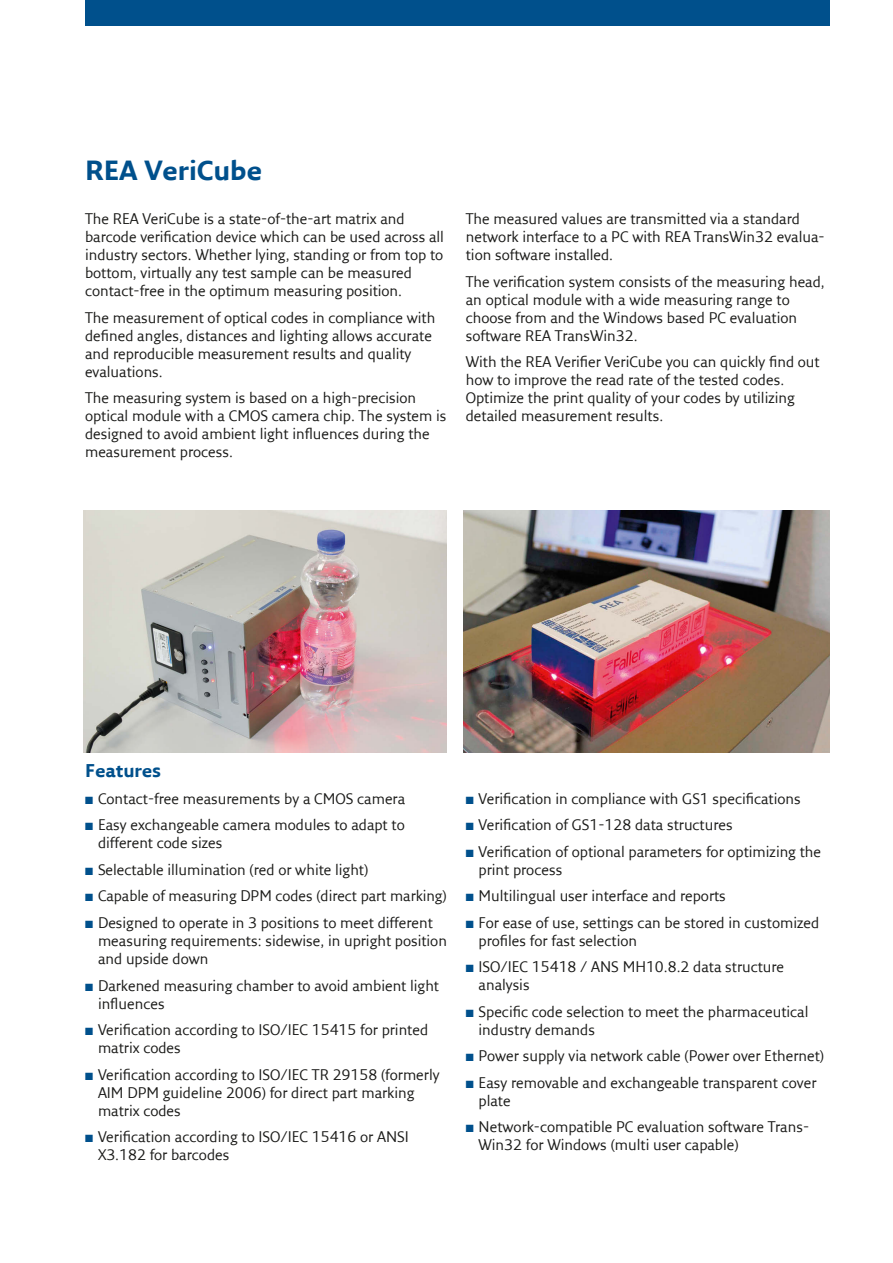
<style>
.page{position:relative;width:893px;height:1263px;background:#fff}
.page>*{position:absolute;margin:0;border:0;box-sizing:border-box;transform-origin:0 0}
.t1{font:700 27px "Fresco Sans LF";color:#00508c}
.t2{font:700 18px "Fresco Sans LF";color:#00508c}
.t3{font:15px/18px "Fresco Sans LF";color:#1a1a18}
.s1{color:#00508c}
</style>
<div class="page">
<div style="left:85px;top:0;width:744px;height:26px;background:#00508c"></div>
<img style="left:83px;top:510px;width:364px;height:243px">
<img style="left:464px;top:510px;width:365px;height:243px">
<h1 class="t1" style="left:85px;top:159px;width:179px">REA VeriCube</h1>
<p class="t3" style="left:85px;top:211px;width:360px">The REA VeriCube is a state-of-the-art matrix and barcode verification device which can be used across all industry sectors. Whether lying, standing or from top to bottom, virtually any test sample can be measured contact-free in the optimum measuring position.</p>
<p class="t3" style="left:85px;top:310px;width:352px">The measurement of optical codes in compliance with defined angles, distances and lighting allows accurate and reproducible measurement results and quality evaluations.</p>
<p class="t3" style="left:85px;top:390px;width:363px">The measuring system is based on a high-precision optical module with a CMOS camera chip. The system is designed to avoid ambient light influences during the measurement process.</p>
<p class="t3" style="left:466px;top:211px;width:360px">The measured values are transmitted via a standard network interface to a PC with REA TransWin32 evalua&shy;tion software installed.</p>
<p class="t3" style="left:466px;top:274px;width:360px">The verification system consists of the measuring head, an optical module with a wide measuring range to choose from and the Windows based PC evaluation software REA TransWin32.</p>
<p class="t3" style="left:466px;top:354px;width:355px">With the REA Verifier VeriCube you can quickly find out how to improve the read rate of the tested codes.<br>Optimize the print quality of your codes by utilizing detailed measurement results.</p>
<p class="t2" style="left:85px;top:763px;width:77px">Features</p>
<p class="t3" style="left:85px;top:791px;width:321px"><span class="s1">■</span> Contact-free measurements by a CMOS camera</p>
<p class="t3" style="left:98px;top:817px;width:308px;text-indent:-13px"><span class="s1">■</span> Easy exchangeable camera modules to adapt to different code sizes</p>
<p class="t3" style="left:85px;top:862px;width:285px"><span class="s1">■</span> Selectable illumination (red or white light)</p>
<p class="t3" style="left:85px;top:888px;width:363px"><span class="s1">■</span> Capable of measuring DPM codes (direct part marking)</p>
<p class="t3" style="left:98px;top:915px;width:350px;text-indent:-13px"><span class="s1">■</span> Designed to operate in 3 positions to meet different measuring requirements: sidewise, in upright position and upside down</p>
<p class="t3" style="left:98px;top:977px;width:343px;text-indent:-13px"><span class="s1">■</span> Darkened measuring chamber to avoid ambient light influences</p>
<p class="t3" style="left:98px;top:1022px;width:332px;text-indent:-13px"><span class="s1">■</span> Verification according to ISO/IEC 15415 for printed matrix codes</p>
<p class="t3" style="left:98px;top:1066px;width:343px;text-indent:-13px"><span class="s1">■</span> Verification according to ISO/IEC TR 29158 (formerly<br>AIM DPM guideline 2006) for direct part marking matrix codes</p>
<p class="t3" style="left:98px;top:1129px;width:312px;text-indent:-13px"><span class="s1">■</span> Verification according to ISO/IEC 15416 or ANSI<br>X3.182 for barcodes</p>
<p class="t3" style="left:466px;top:790px;width:336px"><span class="s1">■</span> Verification in compliance with GS1 specifications</p>
<p class="t3" style="left:466px;top:817px;width:268px"><span class="s1">■</span> Verification of GS1-128 data structures</p>
<p class="t3" style="left:479px;top:843px;width:344px;text-indent:-13px"><span class="s1">■</span> Verification of optional parameters for optimizing the print process</p>
<p class="t3" style="left:466px;top:888px;width:262px"><span class="s1">■</span> Multilingual user interface and reports</p>
<p class="t3" style="left:479px;top:914px;width:342px;text-indent:-13px"><span class="s1">■</span> For ease of use, settings can be stored in customized profiles for fast selection</p>
<p class="t3" style="left:479px;top:959px;width:307px;text-indent:-13px"><span class="s1">■</span> ISO/IEC 15418 / ANS MH10.8.2 data structure analysis</p>
<p class="t3" style="left:479px;top:1003px;width:331px;text-indent:-13px"><span class="s1">■</span> Specific code selection to meet the pharmaceutical industry demands</p>
<p class="t3" style="left:466px;top:1048px;width:360px"><span class="s1">■</span> Power supply via network cable (Power over Ethernet)</p>
<p class="t3" style="left:479px;top:1074px;width:339px;text-indent:-13px"><span class="s1">■</span> Easy removable and exchangeable transparent cover plate</p>
<p class="t3" style="left:479px;top:1119px;width:332px;text-indent:-13px"><span class="s1">■</span> Network-compatible PC evaluation software Trans-<br>Win32 for Windows (multi user capable)</p>
</div>
